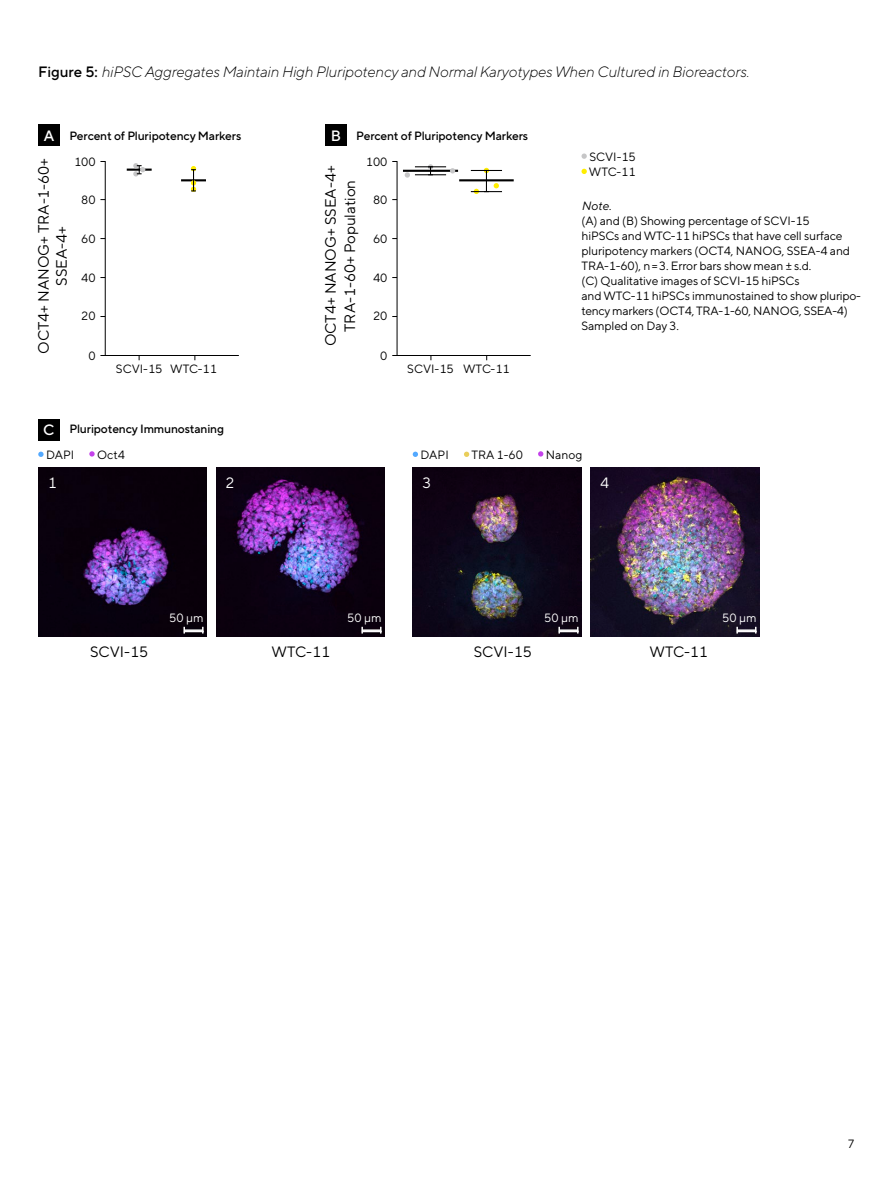
<style>
.page{position:relative;width:893px;height:1178px;background:#fff}
.page>*{position:absolute;margin:0;border:0;box-sizing:border-box;transform-origin:0 0}
.t1{font:italic 300 15px "TT Norms Pro";letter-spacing:-.01em;color:#000}
.t2{font:15px/18px "TT Norms Pro";color:#000;text-align:center}
.t3{font:15px "TT Norms Pro";color:#fff}
.t4{font:500 15px "TT Norms Pro";color:#fff}
.t5{font:12px/15px "TT Norms Pro";letter-spacing:-.01em;color:#000}
.t6{font:500 12px "TT Norms Pro";letter-spacing:-.01em;color:#000}
.t7{font:12px "TT Norms Pro";color:#fff}
.t8{font:italic 12px "TT Norms Pro";color:#000}
.s1{font-weight:500;font-style:normal}
</style>
<div class="page">
<div style="left:38px;top:124px;width:22px;height:22px;background:#000"></div>
<svg style="left:100px;top:161px;width:139px;height:199px"></svg>
<div style="left:325px;top:124px;width:22px;height:22px;background:#000"></div>
<svg style="left:392px;top:161px;width:139px;height:199px"></svg>
<hr style="left:471px;top:170px;width:31px;height:1px;background:#000">
<hr style="left:471px;top:191px;width:31px;height:1px;background:#000">
<img style="left:38px;top:468px;width:169px;height:168px">
<img style="left:216px;top:468px;width:169px;height:168px">
<div style="left:38px;top:419px;width:22px;height:21px;background:#000"></div>
<svg style="left:581px;top:153px;width:6px;height:6px"></svg>
<svg style="left:581px;top:169px;width:6px;height:5px"></svg>
<svg style="left:361px;top:627px;width:20px;height:6px"></svg>
<svg style="left:183px;top:627px;width:21px;height:6px"></svg>
<img style="left:413px;top:468px;width:168px;height:168px">
<img style="left:590px;top:468px;width:169px;height:168px">
<svg style="left:558px;top:627px;width:20px;height:6px"></svg>
<svg style="left:736px;top:627px;width:20px;height:6px"></svg>
<svg style="left:38px;top:452px;width:6px;height:5px"></svg>
<svg style="left:89px;top:451px;width:6px;height:6px"></svg>
<svg style="left:413px;top:452px;width:5px;height:5px"></svg>
<svg style="left:464px;top:452px;width:5px;height:5px"></svg>
<svg style="left:538px;top:451px;width:5px;height:6px"></svg>
<p class="t1" style="left:38px;top:60px;width:712px"><span class="s1">Figure 5:</span> hiPSC Aggregates Maintain High Pluripotency and Normal Karyotypes When Cultured in Bioreactors.</p>
<p class="t4" style="left:44px;top:124px;width:12px">A</p>
<p class="t6" style="left:70px;top:127px;width:173px">Percent of Pluripotency Markers</p>
<p class="t4" style="left:331px;top:124px;width:12px">B</p>
<p class="t6" style="left:356px;top:127px;width:173px">Percent of Pluripotency Markers</p>
<p class="t2" style="left:34px;top:354px;width:198px;rotate:-90deg">OCT4+ NANOG+ TRA-1-60+<br>SSEA-4+</p>
<p class="t5" style="left:74px;top:154px;width:23px">100</p>
<p class="t5" style="left:81px;top:191px;width:16px">80</p>
<p class="t5" style="left:81px;top:231px;width:16px">60</p>
<p class="t5" style="left:81px;top:270px;width:16px">40</p>
<p class="t5" style="left:81px;top:308px;width:16px">20</p>
<p class="t5" style="left:88px;top:348px;width:9px">0</p>
<p class="t2" style="left:320px;top:346px;width:182px;line-height:19.5px;rotate:-90deg">OCT4+ NANOG+ SSEA-4+<br>TRA-1-60+ Population</p>
<p class="t5" style="left:366px;top:154px;width:23px">100</p>
<p class="t5" style="left:373px;top:191px;width:16px">80</p>
<p class="t5" style="left:373px;top:231px;width:16px">60</p>
<p class="t5" style="left:373px;top:270px;width:16px">40</p>
<p class="t5" style="left:373px;top:308px;width:16px">20</p>
<p class="t5" style="left:380px;top:348px;width:9px">0</p>
<p class="t5" style="left:589px;top:148px;width:48px;line-height:15.6px">SCVI-15<br>WTC-11</p>
<p class="t8" style="left:581px;top:197px;width:31px">Note.</p>
<p class="t5" style="left:581px;top:212px;width:281px">(A) and (B) Showing percentage of SCVI-15<br>hiPSCs and WTC-11 hiPSCs that have cell surface pluripotency markers (OCT4, NANOG, SSEA-4 and TRA-1-60), n=3. Error bars show mean ± s.d.<br>(C) Qualitative images of SCVI-15 hiPSCs<br>and WTC-11 hiPSCs immunostained to show pluripo&shy;tency markers (OCT4, TRA-1-60, NANOG, SSEA-4)<br>Sampled on Day 3.</p>
<p class="t5" style="left:116px;top:361px;width:102px">SCVI-15 WTC-11</p>
<p class="t5" style="left:407px;top:361px;width:104px">SCVI-15 WTC-11</p>
<p class="t4" style="left:43px;top:419px;width:13px">C</p>
<p class="t6" style="left:70px;top:420px;width:156px">Pluripotency Immunostaning</p>
<p class="t5" style="left:46px;top:446px;width:30px">DAPI</p>
<p class="t5" style="left:97px;top:446px;width:29px">Oct4</p>
<p class="t5" style="left:421px;top:446px;width:30px">DAPI</p>
<p class="t5" style="left:471px;top:446px;width:53px">TRA 1-60</p>
<p class="t5" style="left:546px;top:446px;width:38px">Nanog</p>
<p class="t3" style="left:48px;top:472px;width:11px">1</p>
<p class="t3" style="left:226px;top:472px;width:10px">2</p>
<p class="t3" style="left:422px;top:472px;width:10px">3</p>
<p class="t3" style="left:600px;top:472px;width:10px">4</p>
<p class="t7" style="left:169px;top:609px;width:36px">50 μm</p>
<p class="t7" style="left:347px;top:609px;width:36px">50 μm</p>
<p class="t2" style="left:90px;top:642px;width:60px">SCVI-15</p>
<p class="t2" style="left:272px;top:642px;width:60px">WTC-11</p>
<p class="t7" style="left:544px;top:609px;width:36px">50 μm</p>
<p class="t7" style="left:722px;top:609px;width:36px">50 μm</p>
<p class="t2" style="left:474px;top:642px;width:60px">SCVI-15</p>
<p class="t2" style="left:650px;top:642px;width:60px">WTC-11</p>
<p class="t5" style="left:847px;top:1136px;width:9px">7</p>
</div>
